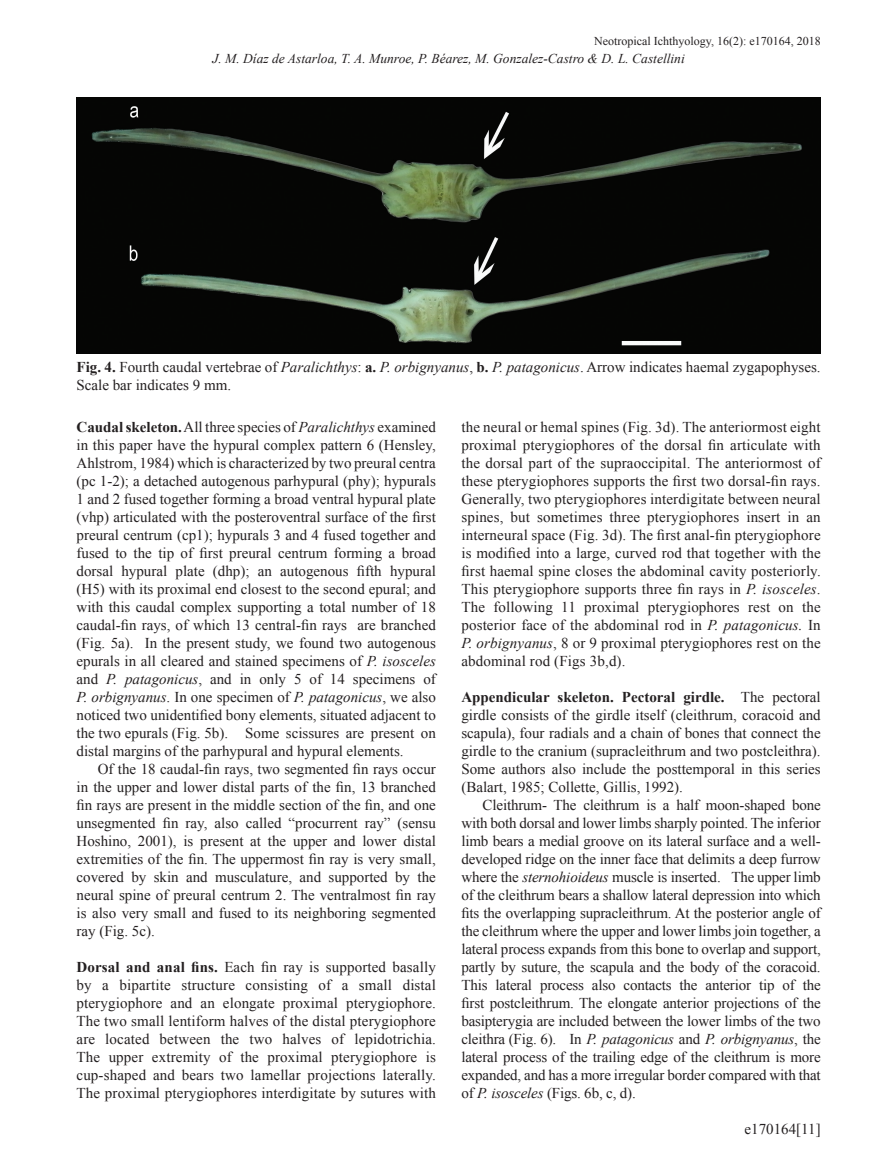
<style>
.page{position:relative;width:893px;height:1170px;background:#fff}
.page>*{position:absolute;margin:0;border:0;box-sizing:border-box;transform-origin:0 0}
.t1{font:15px/18px "Times New Roman";color:#231f20;text-align:justify}
.t2{font:italic 13.5px "Times New Roman";color:#231f20}
.t3{font:12px "Times New Roman";color:#231f20}
.s1{font-weight:700}
.s2{font-style:italic}
</style>
<div class="page">
<img style="left:77px;top:98px;width:744px;height:255px">
<p class="t3" style="left:594px;top:33px;width:228px">Neotropical Ichthyology, 16(2): e170164, 2018</p>
<p class="t2" style="left:212px;top:49px;width:474px">J. M. Díaz de Astarloa, T. A. Munroe, P. Béarez, M. Gonzalez-Castro &amp; D. L. Castellini</p>
<p class="t1" style="left:77px;top:357px;width:746px"><span class="s1">Fig. 4.</span> Fourth caudal vertebrae of <span class="s2">Paralichthys</span>: <span class="s1">a.</span> <span class="s2">P. orbignyanus</span>, <span class="s1">b.</span> <span class="s2">P. patagonicus</span>. Arrow indicates haemal zygapophyses.<br>Scale bar indicates 9 mm.</p>
<p class="t1" style="left:77px;top:417px;width:361px"><span class="s1">Caudal skeleton.</span> All three species of <span class="s2">Paralichthys</span> examined in this paper have the hypural complex pattern 6 (Hensley, Ahlstrom, 1984) which is characterized by two preural centra (pc 1-2); a detached autogenous parhypural (phy); hypurals 1 and 2 fused together forming a broad ventral hypural plate (vhp) articulated with the posteroventral surface of the first preural centrum (cp1); hypurals 3 and 4 fused together and fused to the tip of first preural centrum forming a broad dorsal hypural plate (dhp); an autogenous fifth hypural (H5) with its proximal end closest to the second epural; and with this caudal complex supporting a total number of 18 caudal-fin rays, of which 13 central-fin rays are branched (Fig. 5a). In the present study, we found two autogenous epurals in all cleared and stained specimens of <span class="s2">P. isosceles </span>and <span class="s2">P. patagonicus</span>, and in only 5 of 14 specimens of <span class="s2">P. orbignyanus</span>. In one specimen of <span class="s2">P. patagonicus</span>, we also noticed two unidentified bony elements, situated adjacent to the two epurals (Fig. 5b). Some scissures are present on distal margins of the parhypural and hypural elements.</p>
<p class="t1" style="left:77px;top:759px;width:361px;text-indent:21px">Of the 18 caudal-fin rays, two segmented fin rays occur in the upper and lower distal parts of the fin, 13 branched fin rays are present in the middle section of the fin, and one unsegmented fin ray, also called “procurrent ray” (sensu Hoshino, 2001), is present at the upper and lower distal extremities of the fin. The uppermost fin ray is very small, covered by skin and musculature, and supported by the neural spine of preural centrum 2. The ventralmost fin ray is also very small and fused to its neighboring segmented ray (Fig. 5c).</p>
<p class="t1" style="left:77px;top:958px;width:361px"><span class="s1">Dorsal and anal fins.</span> Each fin ray is supported basally by a bipartite structure consisting of a small distal pterygiophore and an elongate proximal pterygiophore.<br>The two small lentiform halves of the distal pterygiophore are located between the two halves of lepidotrichia.<br>The upper extremity of the proximal pterygiophore is cup-shaped and bears two lamellar projections laterally.<br>The proximal pterygiophores interdigitate by sutures with</p>
<p class="t1" style="left:461px;top:417px;width:361px">the neural or hemal spines (Fig. 3d). The anteriormost eight proximal pterygiophores of the dorsal fin articulate with the dorsal part of the supraoccipital. The anteriormost of these pterygiophores supports the first two dorsal-fin rays.<br>Generally, two pterygiophores interdigitate between neural spines, but sometimes three pterygiophores insert in an interneural space (Fig. 3d). The first anal-fin pterygiophore is modified into a large, curved rod that together with the first haemal spine closes the abdominal cavity posteriorly.<br>This pterygiophore supports three fin rays in <span class="s2">P. isosceles</span>.<br>The following 11 proximal pterygiophores rest on the posterior face of the abdominal rod in <span class="s2">P. patagonicus.</span> In <span class="s2">P. orbignyanus</span>, 8 or 9 proximal pterygiophores rest on the abdominal rod (Figs 3b,d).</p>
<p class="t1" style="left:461px;top:688px;width:361px"><span class="s1">Appendicular skeleton. Pectoral girdle.</span> The pectoral girdle consists of the girdle itself (cleithrum, coracoid and scapula), four radials and a chain of bones that connect the girdle to the cranium (supracleithrum and two postcleithra).<br>Some authors also include the posttemporal in this series (Balart, 1985; Collette, Gillis, 1992).</p>
<p class="t1" style="left:461px;top:796px;width:361px;text-indent:21px">Cleithrum- The cleithrum is a half moon-shaped bone with both dorsal and lower limbs sharply pointed. The inferior limb bears a medial groove on its lateral surface and a well&shy;developed ridge on the inner face that delimits a deep furrow where the <span class="s2">sternohioideus</span> muscle is inserted. The upper limb of the cleithrum bears a shallow lateral depression into which fits the overlapping supracleithrum. At the posterior angle of the cleithrum where the upper and lower limbs join together, a lateral process expands from this bone to overlap and support, partly by suture, the scapula and the body of the coracoid.<br>This lateral process also contacts the anterior tip of the first postcleithrum. The elongate anterior projections of the basipterygia are included between the lower limbs of the two cleithra (Fig. 6). In <span class="s2">P. patagonicus</span> and <span class="s2">P. orbignyanus</span>, the lateral process of the trailing edge of the cleithrum is more expanded, and has a more irregular border compared with that of <span class="s2">P. isosceles</span> (Figs. 6b, c, d).</p>
<p class="t1" style="left:745px;top:1119px;width:78px">e170164[11]</p>
</div>
